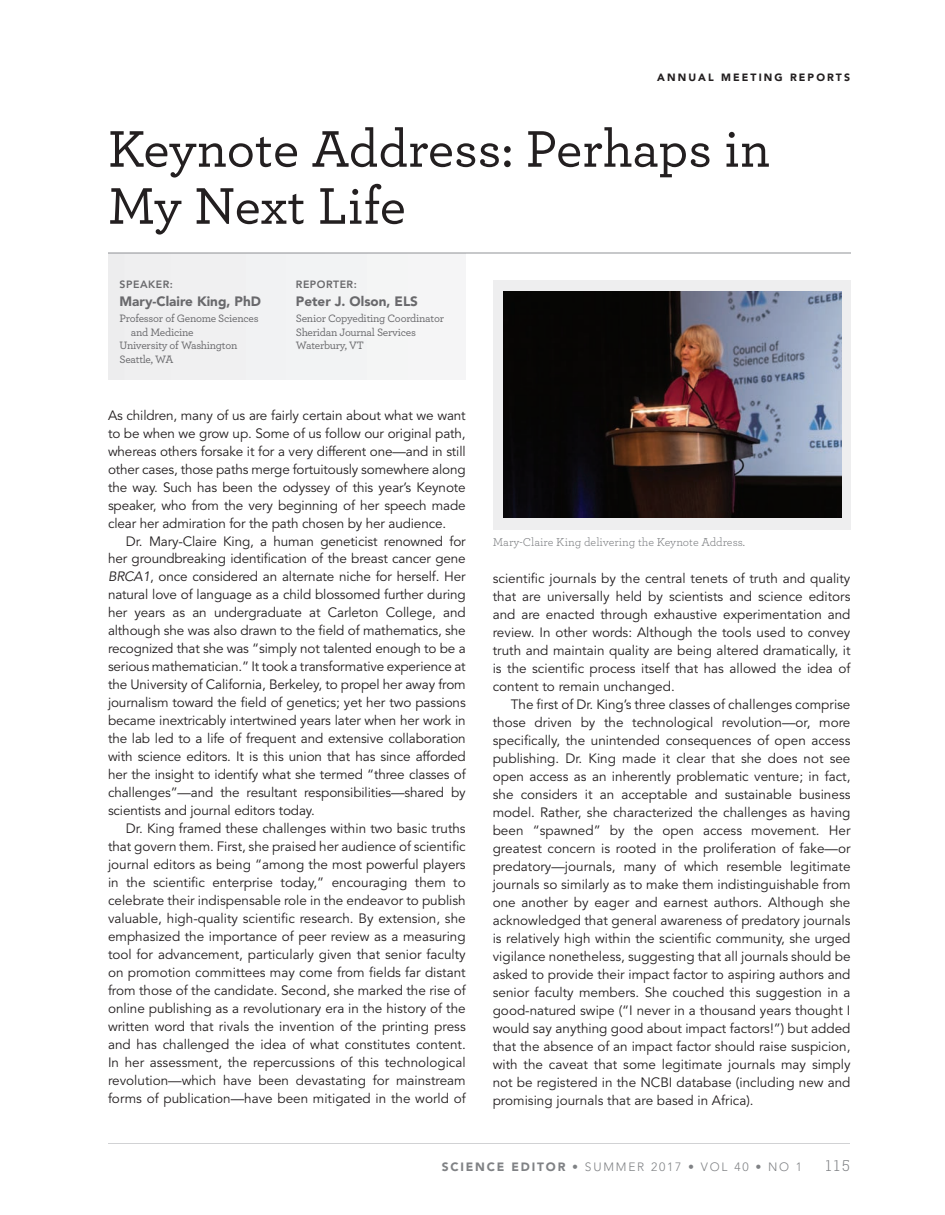
<style>
.page{position:relative;width:945px;height:1215px;background:#fff}
.page>*{position:absolute;margin:0;border:0;box-sizing:border-box;transform-origin:0 0}
.t1{font:500 54px/57px "Archer";color:#231f20}
.t2{font:300 15px "Roboto Slab";color:#808285}
.t3{font:13.5px "Avenir LT Std";color:#231f20}
.t4{font:900 13.5px "Avenir LT Std";color:#69696c}
.t5{font:12px "Archer";color:#808285}
.t6{font:300 12px "Avenir LT Std";letter-spacing:.15em;color:#808285}
.t7{font:500 11.25px/13.5px "Archer";letter-spacing:-.02em;color:#69696c}
.t8{font:900 10.5px "Avenir LT Std";letter-spacing:.2em;color:#231f20}
.t9{font:800 10.5px "Avenir LT Std";letter-spacing:.05em;color:#69696c}
.s1{font-style:italic}
.s2{font-weight:900}
</style>
<div class="page">
<hr style="left:108px;top:1143px;width:742px;height:1px;background:#d1d2d4">
<hr style="left:108px;top:252px;width:742px;height:2px;background:#c7c8ca">
<div style="left:493px;top:280px;width:357px;height:250px;background:#eeeeef"></div>
<img style="left:503px;top:292px;width:339px;height:226px">
<p class="t8" style="left:657px;top:73px;width:194px">ANNUAL MEETING REPORTS</p>
<p class="t1" style="left:108px;top:124px;width:664px">Keynote Address: Perhaps in<br>My Next Life</p>
<p class="t9" style="left:120px;top:280px;width:55px">SPEAKER:</p>
<p class="t4" style="left:120px;top:295px;width:143px">Mary-Claire King, PhD</p>
<p class="t7" style="left:120px;top:313px;width:141px">Professor of Genome Sciences</p>
<p class="t7" style="left:131px;top:326px;width:64px">and Medicine</p>
<p class="t7" style="left:120px;top:340px;width:119px">University of Washington</p>
<p class="t7" style="left:120px;top:353px;width:55px">Seattle, WA</p>
<p class="t9" style="left:296px;top:280px;width:62px">REPORTER:</p>
<p class="t4" style="left:296px;top:295px;width:124px">Peter J. Olson, ELS</p>
<p class="t7" style="left:296px;top:313px;width:150px">Senior Copyediting Coordin ator<br>Sheridan Journal Services<br>Waterbury, VT</p>
<p class="t3" style="left:108px;top:409px;width:359px">As children, many of us are fairly certain about what we want</p>
<p class="t3" style="left:108px;top:427px;width:359px">to be when we grow up. Some of us follow our original path,</p>
<p class="t3" style="left:108px;top:445px;width:359px">whereas others forsake it for a very different one—and in still</p>
<p class="t3" style="left:108px;top:463px;width:359px">other cases, those paths merge fortuitously somewhere along</p>
<p class="t3" style="left:108px;top:481px;width:359px">the way. Such has been the odyssey of this year’s Keynote</p>
<p class="t3" style="left:108px;top:499px;width:359px">speaker, who from the very beginning of her speech made</p>
<p class="t3" style="left:108px;top:517px;width:340px">clear her admiration for the path chosen by her audience.</p>
<p class="t3" style="left:126px;top:535px;width:341px">Dr. Mary-Claire King, a human geneticist renowned for</p>
<p class="t3" style="left:108px;top:553px;width:359px">her groundbreaking identification of the breast cancer gene</p>
<p class="t3" style="left:108px;top:571px;width:359px"><span class="s1">BRCA1</span>, once considered an alternate niche for herself. Her</p>
<p class="t3" style="left:108px;top:589px;width:359px">natural love of language as a child blossomed further during</p>
<p class="t3" style="left:108px;top:607px;width:359px">her years as an undergraduate at Carleton College, and</p>
<p class="t3" style="left:108px;top:625px;width:359px">although she was also drawn to the field of mathematics, she</p>
<p class="t3" style="left:108px;top:643px;width:359px">recognized that she was “simply not talented enough to be a</p>
<p class="t3" style="left:108px;top:661px;width:359px">serious mathematician.” It took a transformative experience at</p>
<p class="t3" style="left:108px;top:679px;width:359px">the University of California, Berkeley, to propel her away from</p>
<p class="t3" style="left:108px;top:697px;width:359px">journalism toward the field of genetics; yet her two passions</p>
<p class="t3" style="left:108px;top:715px;width:359px">became inextricably intertwined years later when her work in</p>
<p class="t3" style="left:108px;top:733px;width:359px">the lab led to a life of frequent and extensive collaboration</p>
<p class="t3" style="left:108px;top:751px;width:359px">with science editors. It is this union that has since afforded</p>
<p class="t3" style="left:108px;top:769px;width:359px">her the insight to identify what she termed “three classes of</p>
<p class="t3" style="left:108px;top:787px;width:359px">challenges”—and the resultant responsibilities—shared by</p>
<p class="t3" style="left:108px;top:805px;width:208px">scientists and journal editors today.</p>
<p class="t3" style="left:126px;top:823px;width:341px">Dr. King framed these challenges within two basic truths</p>
<p class="t3" style="left:108px;top:841px;width:359px">that govern them. First, she praised her audience of scientific</p>
<p class="t3" style="left:108px;top:859px;width:359px">journal editors as being “among the most powerful players</p>
<p class="t3" style="left:108px;top:877px;width:359px">in the scientific enterprise today,” encouraging them to</p>
<p class="t3" style="left:108px;top:895px;width:359px">celebrate their indispensable role in the endeavor to publish</p>
<p class="t3" style="left:108px;top:913px;width:359px">valuable, high-quality scientific research. By extension, she</p>
<p class="t3" style="left:108px;top:931px;width:359px">emphasized the importance of peer review as a measuring</p>
<p class="t3" style="left:108px;top:949px;width:359px">tool for advancement, particularly given that senior faculty</p>
<p class="t3" style="left:108px;top:967px;width:359px">on promotion committees may come from fields far distant</p>
<p class="t3" style="left:108px;top:985px;width:359px">from those of the candidate. Second, she marked the rise of</p>
<p class="t3" style="left:108px;top:1003px;width:359px">online publishing as a revolutionary era in the history of the</p>
<p class="t3" style="left:108px;top:1021px;width:359px">written word that rivals the invention of the printing press</p>
<p class="t3" style="left:108px;top:1039px;width:359px">and has challenged the idea of what constitutes content.</p>
<p class="t3" style="left:108px;top:1057px;width:359px">In her assessment, the repercussions of this technological</p>
<p class="t3" style="left:108px;top:1075px;width:359px">revolution—which have been devastating for mainstream</p>
<p class="t3" style="left:108px;top:1093px;width:359px">forms of publication—have been mitigated in the world of</p>
<p class="t5" style="left:493px;top:538px;width:254px">Mary-Claire King delivering the Keynote Address.</p>
<p class="t3" style="left:493px;top:572px;width:359px">scientific journals by the central tenets of truth and quality</p>
<p class="t3" style="left:493px;top:590px;width:359px">that are universally held by scientists and science editors</p>
<p class="t3" style="left:493px;top:608px;width:359px">and are enacted through exhaustive experimentation and</p>
<p class="t3" style="left:493px;top:626px;width:359px">review. In other words: Although the tools used to convey</p>
<p class="t3" style="left:493px;top:644px;width:359px">truth and maintain quality are being altered dramatically, it</p>
<p class="t3" style="left:493px;top:662px;width:359px">is the scientific process itself that has allowed the idea of</p>
<p class="t3" style="left:493px;top:680px;width:184px">content to remain unchanged.</p>
<p class="t3" style="left:511px;top:698px;width:341px">The first of Dr. King’s three classes of challenges comprise</p>
<p class="t3" style="left:493px;top:716px;width:359px">those driven by the technological revolution—or, more</p>
<p class="t3" style="left:493px;top:734px;width:359px">specifically, the unintended consequences of open access</p>
<p class="t3" style="left:493px;top:752px;width:359px">publishing. Dr. King made it clear that she does not see</p>
<p class="t3" style="left:493px;top:770px;width:359px">open access as an inherently problematic venture; in fact,</p>
<p class="t3" style="left:493px;top:788px;width:359px">she considers it an acceptable and sustainable business</p>
<p class="t3" style="left:493px;top:806px;width:359px">model. Rather, she characterized the challenges as having</p>
<p class="t3" style="left:493px;top:824px;width:359px">been “spawned” by the open access movement. Her</p>
<p class="t3" style="left:493px;top:842px;width:359px">greatest concern is rooted in the proliferation of fake—or</p>
<p class="t3" style="left:493px;top:860px;width:359px">predatory—journals, many of which resemble legitimate</p>
<p class="t3" style="left:493px;top:878px;width:359px">journals so similarly as to make them indistinguishable from</p>
<p class="t3" style="left:493px;top:896px;width:359px">one another by eager and earnest authors. Although she</p>
<p class="t3" style="left:493px;top:914px;width:359px">acknowledged that general awareness of predatory journals</p>
<p class="t3" style="left:493px;top:932px;width:359px">is relatively high within the scientific community, she urged</p>
<p class="t3" style="left:493px;top:950px;width:359px">vigilance nonetheless, suggesting that all journals should be</p>
<p class="t3" style="left:493px;top:968px;width:359px">asked to provide their impact factor to aspiring authors and</p>
<p class="t3" style="left:493px;top:986px;width:359px">senior faculty members. She couched this suggestion in a</p>
<p class="t3" style="left:493px;top:1004px;width:359px">good-natured swipe (“I never in a thousand years thought I</p>
<p class="t3" style="left:493px;top:1022px;width:359px">would say anything good about impact factors!”) but added</p>
<p class="t3" style="left:493px;top:1040px;width:359px">that the absence of an impact factor should raise suspicion,</p>
<p class="t3" style="left:493px;top:1058px;width:359px">with the caveat that some legitimate journals may simply</p>
<p class="t3" style="left:493px;top:1076px;width:359px">not be registered in the NCBI database (including new and</p>
<p class="t3" style="left:493px;top:1094px;width:262px">promising journals that are based in Africa).</p>
<p class="t6" style="left:442px;top:1162px;width:362px"><span class="s2">SCIENCE EDITOR</span> • SUMMER 2017 • VOL 40 • NO 1</p>
<p class="t2" style="left:825px;top:1155px;width:26px">115</p>
</div>
